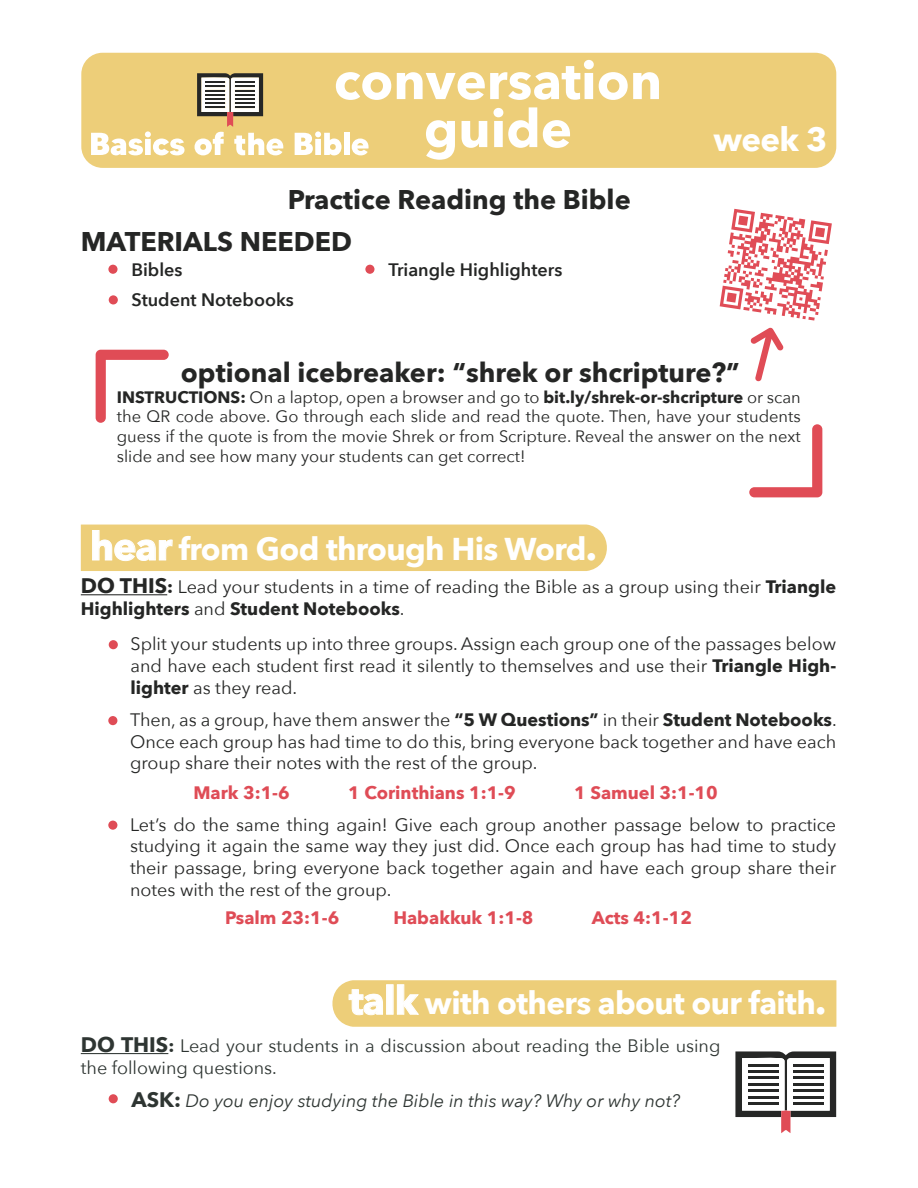
<style>
.page{position:relative;width:918px;height:1188px;background:#fff}
.page>*{position:absolute;margin:0;border:0;box-sizing:border-box;transform-origin:0 0}
.t1{font:700 33px "Avenir Next";color:#fff}
.t2{font:700 31.5px "Avenir Next";letter-spacing:-.02em;color:#fff}
.t3{font:700 27px/41.4px "Avenir Next";color:#252625}
.t4{font:18px/21.6px "Avenir Next";color:#252625;text-align:justify}
.t5{font:18px/21.6px "Avenir Next";color:#2e3532}
.t6{font:700 18px "Avenir Next";color:#df4c56}
.t7{font:italic 18px "Avenir Next";color:#2e3532}
.t8{font:600 18px/30px "Avenir Next";color:#252625}
.t9{font:16.5px/19.8px "Avenir Next";color:#252625;text-align:justify}
.s1{font-weight:700}
.s2{font-size:39px}
.s3{font-size:37.5px}
.s4{font-weight:700;font-size:21px}
.s5{font-weight:700;font-style:normal;font-size:21px}
</style>
<div class="page">
<div style="left:81px;top:53px;width:755px;height:115px;background:#edce79"></div>
<div style="left:108px;top:265px;width:10px;height:9px;background:#e04c56;border-radius:50%"></div>
<svg style="left:336px;top:72px;width:55px;height:28px"></svg>
<svg style="left:397px;top:60px;width:262px;height:40px"></svg>
<svg style="left:426px;top:120px;width:29px;height:40px"></svg>
<svg style="left:462px;top:121px;width:25px;height:27px"></svg>
<svg style="left:494px;top:107px;width:43px;height:41px"></svg>
<svg style="left:543px;top:120px;width:27px;height:28px"></svg>
<div style="left:109px;top:295px;width:9px;height:9px;background:#e04c56;border-radius:50%"></div>
<svg style="left:91px;top:131px;width:94px;height:24px"></svg>
<svg style="left:195px;top:73px;width:89px;height:82px"></svg>
<svg style="left:295px;top:131px;width:47px;height:24px"></svg>
<div style="left:344px;top:133px;width:6px;height:22px;background:#fff"></div>
<svg style="left:352px;top:139px;width:17px;height:16px"></svg>
<svg style="left:735px;top:1051px;width:101px;height:82px"></svg>
<hr style="left:793px;top:1102px;width:30px;height:3px;background:#262726">
<hr style="left:793px;top:1070px;width:30px;height:3px;background:#262726">
<hr style="left:793px;top:1077px;width:30px;height:2px;background:#262726">
<hr style="left:793px;top:1083px;width:30px;height:2px;background:#262726">
<hr style="left:793px;top:1064px;width:30px;height:2px;background:#262726">
<hr style="left:793px;top:1090px;width:30px;height:2px;background:#262726">
<hr style="left:793px;top:1096px;width:30px;height:2px;background:#262726">
<hr style="left:748px;top:1070px;width:31px;height:3px;background:#262726">
<hr style="left:748px;top:1083px;width:31px;height:2px;background:#262726">
<hr style="left:748px;top:1102px;width:31px;height:3px;background:#262726">
<hr style="left:748px;top:1077px;width:31px;height:2px;background:#262726">
<hr style="left:748px;top:1064px;width:31px;height:2px;background:#262726">
<hr style="left:748px;top:1090px;width:31px;height:2px;background:#262726">
<hr style="left:748px;top:1096px;width:31px;height:2px;background:#262726">
<hr style="left:81px;top:594px;width:86px;height:1px;background:#252625">
<div style="left:109px;top:640px;width:9px;height:9px;background:#df4c56;border-radius:50%"></div>
<div style="left:365px;top:265px;width:9px;height:9px;background:#e04c56;border-radius:50%"></div>
<svg style="left:96px;top:350px;width:73px;height:73px"></svg>
<svg style="left:749px;top:424px;width:73px;height:73px"></svg>
<svg style="left:720px;top:209px;width:112px;height:112px"></svg>
<div style="left:738px;top:216px;width:10px;height:10px;background:#e04c56"></div>
<div style="left:815px;top:227px;width:10px;height:10px;background:#e04c56"></div>
<div style="left:727px;top:292px;width:10px;height:11px;background:#e04c56"></div>
<svg style="left:751px;top:328px;width:32px;height:54px"></svg>
<div style="left:108px;top:821px;width:9px;height:9px;background:#df4c56;border-radius:50%"></div>
<div style="left:108px;top:716px;width:9px;height:9px;background:#df4c56;border-radius:50%"></div>
<div style="left:109px;top:1094px;width:9px;height:9px;background:#e04c56;border-radius:50%"></div>
<svg style="left:332px;top:980px;width:504px;height:47px;background:#edcf7e"></svg>
<hr style="left:81px;top:1053px;width:87px;height:1px;background:#2e3532">
<div style="left:81px;top:525px;width:526px;height:46px;background:#edce79"></div>
<h3 class="t3" style="left:81px;top:179px;width:551px;text-indent:207px">Practice Reading the Bible<br>MATERIALS NEEDED</h3>
<p class="t8" style="left:131px;top:254px;width:164px">Bibles<br>Student Notebooks</p>
<p class="t8" style="left:388px;top:254px;width:175px">Triangle Highlighters</p>
<h1 class="t1" style="left:713px;top:111px;width:115px">week 3</h1>
<h3 class="t3" style="left:181px;top:351px;width:561px">optional icebreaker: “shrek or shcripture?”</h3>
<p class="t9" style="left:117px;top:386px;width:685px"><span class="s1">INSTRUCTIONS:</span> On a laptop, open a browser and go to <span class="s1">bit.ly/shrek-or-shcripture</span> or scan the QR code above. Go through each slide and read the quote. Then, have your students guess if the quote is from the movie Shrek or from Scripture. Reveal the answer on the next slide and see how many your students can get correct!</p>
<h2 class="t2" style="left:90px;top:522px;width:509px"><span class="s2">hear</span> from God through His Word<span class="s3">.</span></h2>
<p class="t4" style="left:81px;top:575px;width:757px"><span class="s4">DO THIS</span><span class="s1">:</span> Lead your students in a time of reading the Bible as a group using their <span class="s1">Triangle<br>Highlighters</span> and <span class="s1">Student Notebooks</span>.</p>
<p class="t4" style="left:131px;top:633px;width:707px">Split your students up into three groups. Assign each group one of the passages below and have each student first read it silently to themselves and use their <span class="s1">Triangle High&shy;lighter</span> as they read.</p>
<p class="t4" style="left:130px;top:708px;width:708px">Then, as a group, have them answer the <span class="s1">“5 W Questions”</span> in their <span class="s1">Student Notebooks</span>.<br>Once each group has had time to do this, bring everyone back together and have each group share their notes with the rest of the group.</p>
<p class="t6" style="left:193px;top:778px;width:98px">Mark 3:1-6</p>
<p class="t6" style="left:348px;top:778px;width:169px">1 Corinthians 1:1-9</p>
<p class="t6" style="left:574px;top:778px;width:145px">1 Samuel 3:1-10</p>
<p class="t4" style="left:130px;top:813px;width:708px">Let’s do the same thing again! Give each group another passage below to practice studying it again the same way they just did. Once each group has had time to study their passage, bring everyone back together again and have each group share their notes with the rest of the group.</p>
<p class="t6" style="left:225px;top:902px;width:116px">Psalm 23:1-6</p>
<p class="t6" style="left:393px;top:902px;width:142px">Habakkuk 1:1-8</p>
<p class="t6" style="left:592px;top:902px;width:102px">Acts 4:1-12</p>
<h2 class="t2" style="left:349px;top:976px;width:479px"><span class="s2">talk</span> with others about our faith<span class="s3">.</span></h2>
<p class="t5" style="left:81px;top:1034px;width:641px"><span class="s4">DO THIS</span><span class="s1">:</span> Lead your students in a discussion about reading the Bible using the following questions.</p>
<p class="t7" style="left:131px;top:1085px;width:550px"><span class="s5">ASK:</span> Do you enjoy studying the Bible in this way? Why or why not?</p>
</div>
